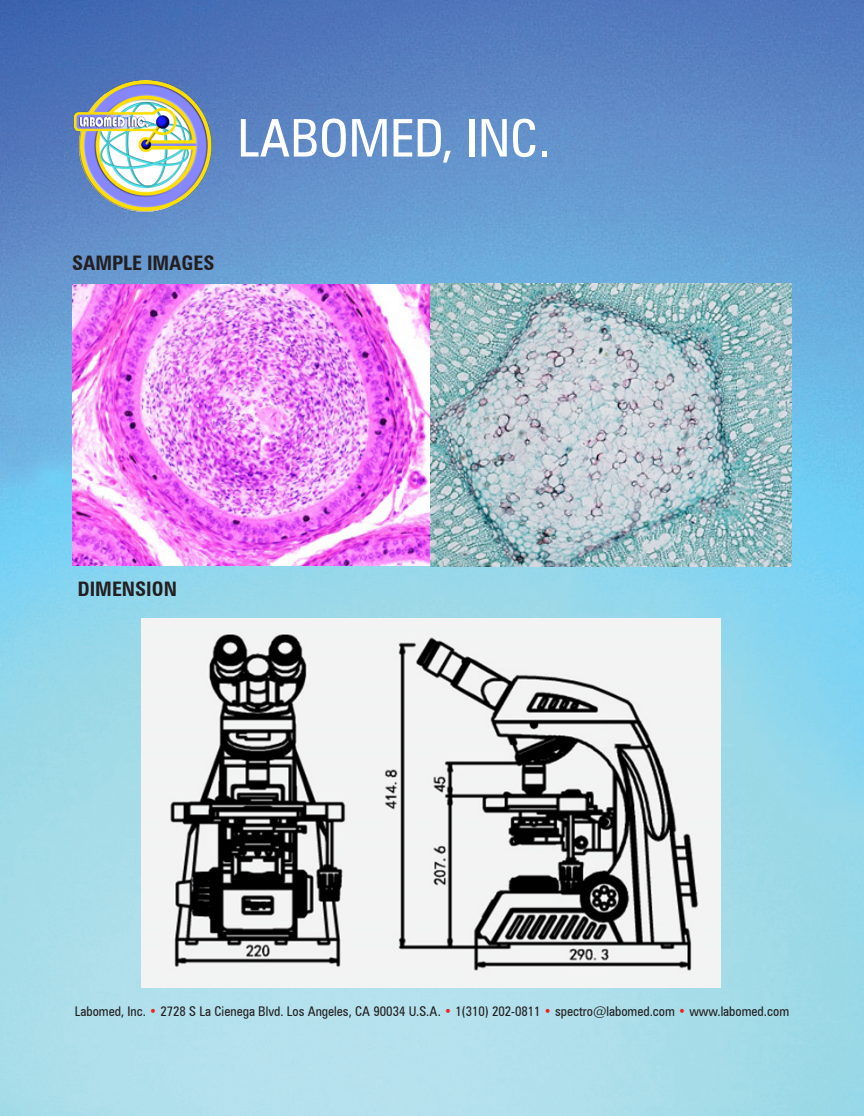
<style>
.page{position:relative;width:864px;height:1116px;background:#fff}
.page>*{position:absolute;margin:0;border:0;box-sizing:border-box;transform-origin:0 0}
.t1{font:condensed 52px "Zurich BT";color:#fff}
.t2{font:700 condensed 20px "Zurich BT";color:#231f20}
.t3{font:condensed 13.4px "Zurich BT";color:#231f20}
.s1{color:#ee2123}
</style>
<div class="page">
<img style="left:0;top:0;width:864px;height:1116px">
<img style="left:75px;top:81px;width:143px;height:131px">
<img style="left:73px;top:284px;width:719px;height:282px">
<img style="left:142px;top:619px;width:579px;height:368px">
<h1 class="t1" style="left:237px;top:106px;width:315px">LABOMED, INC.</h1>
<p class="t2" style="left:72px;top:251px;width:144px">SAMPLE IMAGES</p>
<p class="t2" style="left:77px;top:576px;width:101px">DIMENSION</p>
<p class="t3" style="left:75px;top:1003px;width:716px">Labomed, Inc. <span class="s1">•</span> 2728 S La Cienega Blvd. Los Angeles, CA 90034 U.S.A. <span class="s1">•</span> 1(310) 202-0811 <span class="s1">•</span> spectro@labomed.com <span class="s1">•</span> www.labomed.com</p>
</div>
